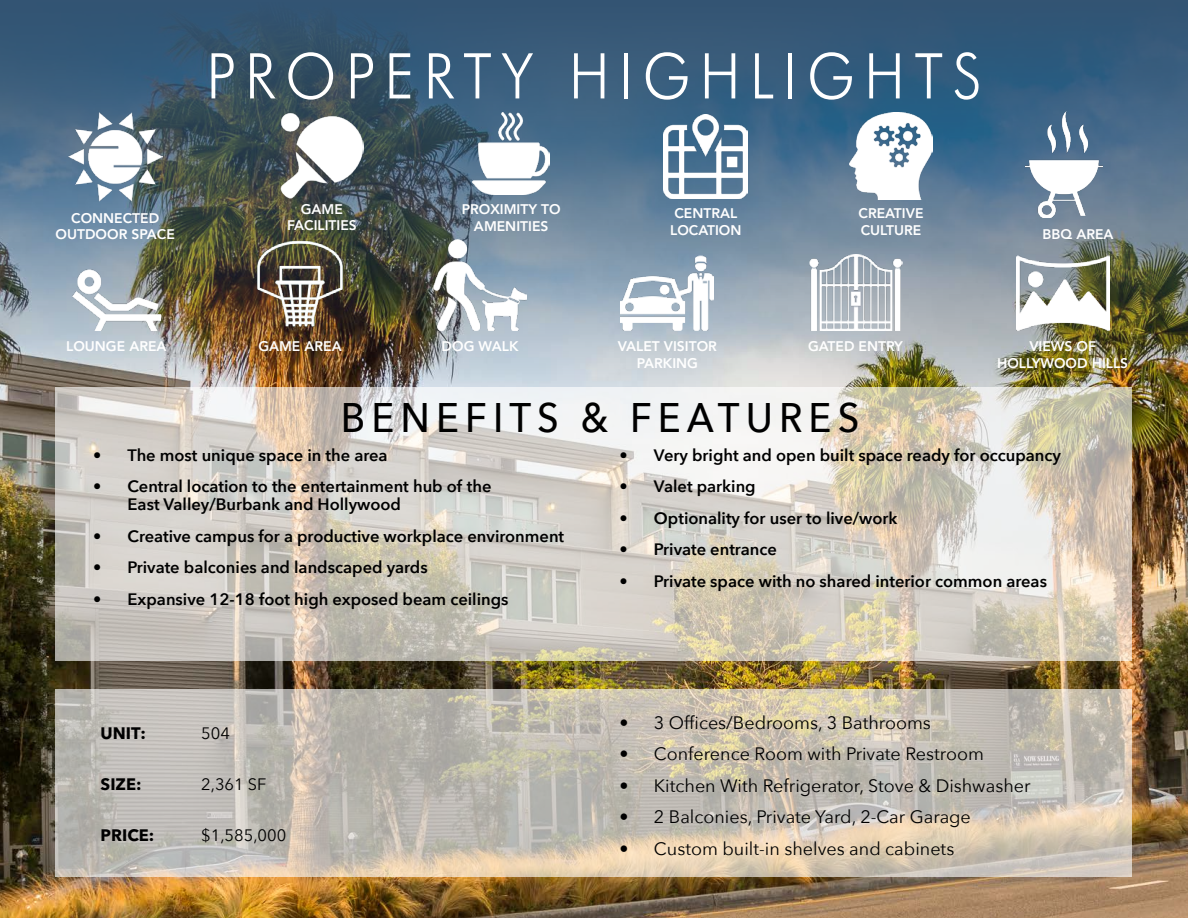
<style>
.page{position:relative;width:1188px;height:918px;background:#fff}
.page>*{position:absolute;margin:0;border:0;box-sizing:border-box;transform-origin:0 0}
.t1{font:300 63.15px "Futura BT";letter-spacing:.16em;color:#fff;scale:.93 1}
.t2{font:500 41.25px "Avenir Next";letter-spacing:.16em;color:#000;scale:.93 1}
.t3{font:18px "Avenir Next";color:#000}
.t4{font:600 16.5px/18px "Avenir Next";color:#000}
.t5{font:16.5px "Avenir Next";color:#000}
.t6{font:700 16.5px "Avenir Next";color:#000}
.t7{font:800 13.8px/16.6px "Avenir LT Std";color:#fff;text-align:center}
</style>
<div class="page">
<img style="left:0;top:387px;width:1188px;height:531px">
<img style="left:0;top:0;width:1188px;height:387px">
<img style="left:68px;top:112px;width:94px;height:90px">
<img style="left:281px;top:112px;width:82px;height:86px">
<img style="left:473px;top:112px;width:77px;height:82px">
<img style="left:664px;top:114px;width:84px;height:84px">
<img style="left:849px;top:112px;width:84px;height:87px">
<img style="left:1026px;top:106px;width:76px;height:112px">
<img style="left:72px;top:270px;width:89px;height:60px">
<img style="left:254px;top:237px;width:93px;height:93px">
<img style="left:434px;top:240px;width:93px;height:90px">
<img style="left:621px;top:256px;width:93px;height:74px">
<img style="left:809px;top:254px;width:93px;height:76px">
<img style="left:1016px;top:256px;width:93px;height:74px">
<svg style="left:56px;top:387px;width:1076px;height:273px;background:#d6d1c6"></svg>
<svg style="left:56px;top:689px;width:1076px;height:188px;background:#c6bfb2"></svg>
<h1 class="t1" style="left:206px;top:38px;width:835px">PROPERTY HIGHLIGHTS</h1>
<p class="t7" style="left:56px;top:209px;width:121px">CONNECTED<br>OUTDOOR SPACE</p>
<p class="t7" style="left:287px;top:201px;width:71px">GAME<br>FACILITIES</p>
<p class="t7" style="left:462px;top:201px;width:101px">PROXIMITY TO<br>AMENITIES</p>
<p class="t7" style="left:670px;top:205px;width:73px">CENTRAL<br>LOCATION</p>
<p class="t7" style="left:859px;top:205px;width:66px;text-align:left">CREATIVE<br>CULTURE</p>
<p class="t7" style="left:1043px;top:226px;width:73px">BBQ AREA</p>
<p class="t7" style="left:66px;top:338px;width:102px">LOUNGE AREA</p>
<p class="t7" style="left:258px;top:338px;width:85px">GAME AREA</p>
<p class="t7" style="left:442px;top:338px;width:78px">DOG WALK</p>
<p class="t7" style="left:618px;top:338px;width:101px">VALET VISITOR<br>PARKING</p>
<p class="t7" style="left:808px;top:338px;width:96px">GATED ENTRY</p>
<p class="t7" style="left:997px;top:338px;width:133px">VIEWS OF<br>HOLLYWOOD HILLS</p>
<h2 class="t2" style="left:341px;top:383px;width:559px">BENEFITS &amp; FEATURES</h2>
<p class="t4" style="left:93px;top:446px;width:296px">• The most unique space in the area</p>
<p class="t4" style="left:128px;top:477px;width:365px;text-indent:-34px">• Central location to the entertainment hub of the<br>East Valley/Burbank and Hollywood</p>
<p class="t4" style="left:93px;top:527px;width:472px">• Creative campus for a productive workplace environment</p>
<p class="t4" style="left:93px;top:558px;width:336px">• Private balconies and landscaped yards</p>
<p class="t4" style="left:93px;top:590px;width:417px">• Expansive 12-18 foot high exposed beam ceilings</p>
<p class="t4" style="left:620px;top:446px;width:443px">• Very bright and open built space ready for occupancy</p>
<p class="t4" style="left:620px;top:477px;width:138px">• Valet parking</p>
<p class="t4" style="left:620px;top:509px;width:279px">• Optionality for user to live/work</p>
<p class="t4" style="left:620px;top:540px;width:159px">• Private entrance</p>
<p class="t4" style="left:620px;top:572px;width:429px">• Private space with no shared interior common areas</p>
<p class="t6" style="left:101px;top:722px;width:47px">UNIT:</p>
<p class="t5" style="left:201px;top:720px;width:30px">504</p>
<p class="t6" style="left:101px;top:773px;width:42px">SIZE:</p>
<p class="t5" style="left:201px;top:771px;width:67px">2,361 SF</p>
<p class="t6" style="left:101px;top:824px;width:55px">PRICE:</p>
<p class="t5" style="left:201px;top:822px;width:87px">$1,585,000</p>
<p class="t3" style="left:620px;top:707px;width:313px">• 3 Offices/Bedrooms, 3 Bathrooms</p>
<p class="t3" style="left:620px;top:739px;width:366px">• Conference Room with Private Restroom</p>
<p class="t3" style="left:620px;top:770px;width:412px">• Kitchen With Refrigerator, Stove &amp; Dishwasher</p>
<p class="t3" style="left:620px;top:802px;width:353px">• 2 Balconies, Private Yard, 2-Car Garage</p>
<p class="t3" style="left:620px;top:833px;width:336px">• Custom built-in shelves and cabinets</p>
</div>
